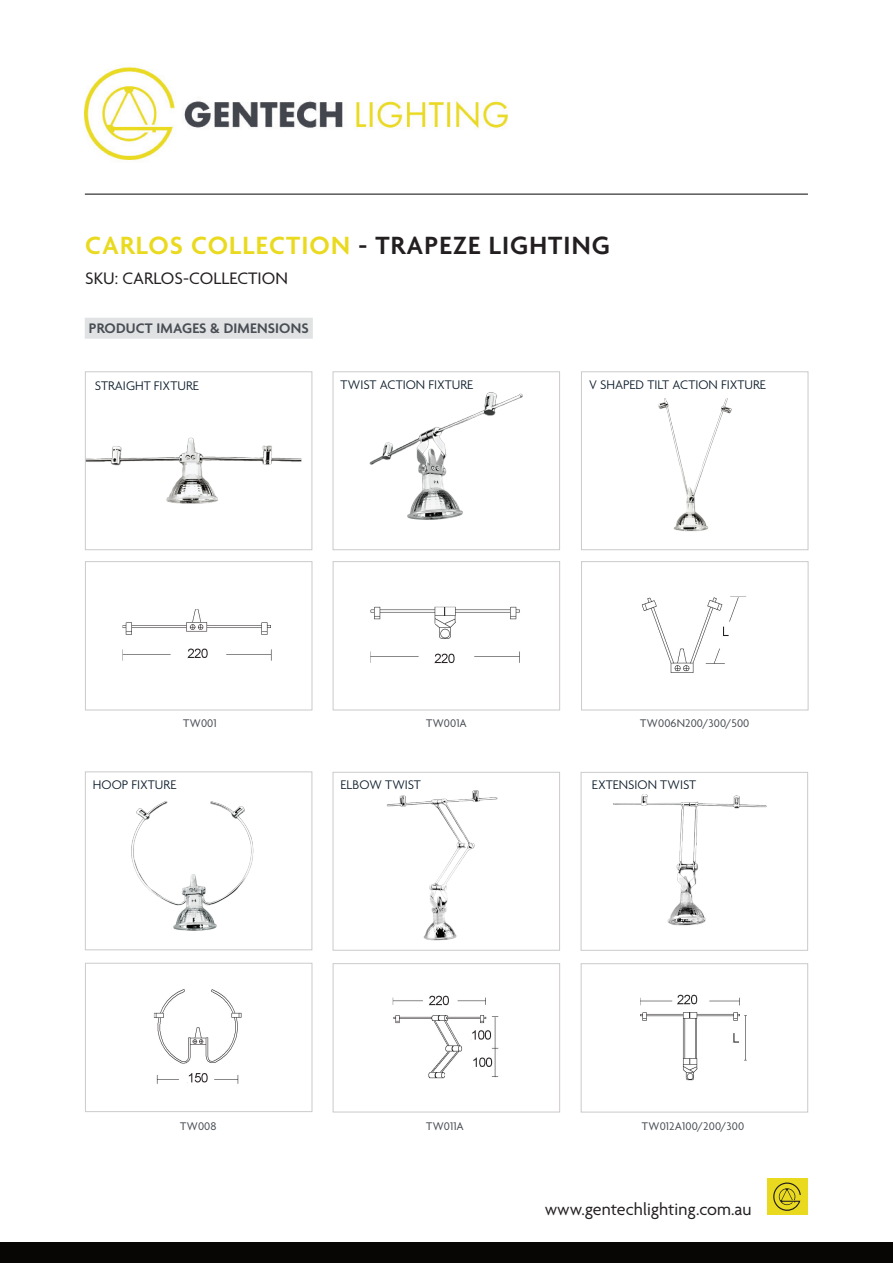
<style>
.page{position:relative;width:893px;height:1263px;background:#fff}
.page>*{position:absolute;margin:0;border:0;box-sizing:border-box;transform-origin:0 0}
.t1{font:600 27px "Agenda";letter-spacing:.04em;color:#eada1f}
.t2{font:18px "Agenda";color:#231f20}
.t3{font:600 15px "Agenda";letter-spacing:.01em;color:#494e54}
.t4{font:300 13.5px "Agenda";color:#0a1a29}
.t5{font:12px "Agenda";letter-spacing:.01em;color:#494e54}
.s1{color:#231f20}
</style>
<div class="page">
<div style="left:767px;top:1178px;width:41px;height:37px;background:#eada1f"></div>
<svg style="left:773px;top:1182px;width:28px;height:29px"></svg>
<img style="left:85px;top:67px;width:422px;height:95px">
<div style="left:0;top:1242px;width:893px;height:21px;background:#070604"></div>
<hr style="left:85px;top:194px;width:723px;height:1px;background:#050605">
<div style="left:85px;top:318px;width:228px;height:21px;background:#e1e2e4"></div>
<img style="left:370px;top:606px;width:150px;height:58px">
<div style="left:333px;top:561px;width:227px;height:149px;border:1px solid #cccacb"></div>
<img style="left:392px;top:995px;width:107px;height:84px">
<div style="left:333px;top:963px;width:227px;height:149px;border:1px solid #cccacb"></div>
<img style="left:640px;top:994px;width:107px;height:87px">
<div style="left:581px;top:963px;width:227px;height:149px;border:1px solid #cccacb"></div>
<img style="left:369px;top:392px;width:154px;height:128px">
<div style="left:333px;top:371px;width:227px;height:179px;border:1px solid #cccacb"></div>
<img style="left:386px;top:790px;width:112px;height:151px">
<div style="left:333px;top:772px;width:227px;height:178px;border:1px solid #cccacb"></div>
<img style="left:613px;top:794px;width:154px;height:132px">
<div style="left:581px;top:772px;width:227px;height:178px;border:1px solid #cccacb"></div>
<img style="left:153px;top:989px;width:89px;height:95px">
<div style="left:85px;top:963px;width:227px;height:149px;border:1px solid #cccacb"></div>
<img style="left:131px;top:801px;width:123px;height:130px">
<div style="left:85px;top:771px;width:227px;height:179px;border:1px solid #cccacb"></div>
<img style="left:122px;top:609px;width:150px;height:52px">
<div style="left:85px;top:561px;width:227px;height:149px;border:1px solid #cccacb"></div>
<img style="left:87px;top:437px;width:215px;height:67px">
<div style="left:85px;top:371px;width:227px;height:179px;border:1px solid #cccacb"></div>
<img style="left:642px;top:596px;width:105px;height:77px">
<div style="left:581px;top:561px;width:227px;height:149px;border:1px solid #cccacb"></div>
<img style="left:658px;top:398px;width:74px;height:134px">
<div style="left:581px;top:371px;width:227px;height:179px;border:1px solid #cccacb"></div>
<h1 class="t1" style="left:85px;top:231px;width:526px">CARLOS COLLECTION <span class="s1">- TRAPEZE LIGHTING</span></h1>
<h2 class="t2" style="left:85px;top:269px;width:204px">SKU: CARLOS-COLLECTION</h2>
<p class="t3" style="left:89px;top:320px;width:221px">PRODUCT IMAGES &amp; DIMENSIONS</p>
<p class="t4" style="left:95px;top:379px;width:105px">STRAIGHT FIXTURE</p>
<p class="t4" style="left:341px;top:377px;width:134px">TWIST ACTION FIXTURE</p>
<p class="t4" style="left:589px;top:377px;width:178px">V SHAPED TILT ACTION FIXTURE</p>
<p class="t5" style="left:183px;top:716px;width:35px">TW001</p>
<p class="t5" style="left:426px;top:716px;width:42px">TW001A</p>
<p class="t5" style="left:640px;top:717px;width:111px">TW006N200/300/500</p>
<p class="t4" style="left:93px;top:777px;width:85px">HOOP FIXTURE</p>
<p class="t4" style="left:341px;top:777px;width:82px">ELBOW TWIST</p>
<p class="t4" style="left:592px;top:778px;width:106px">EXTENSION TWIST</p>
<p class="t5" style="left:180px;top:1119px;width:38px">TW008</p>
<p class="t5" style="left:426px;top:1119px;width:39px">TW011A</p>
<p class="t5" style="left:642px;top:1119px;width:104px">TW012A100/200/300</p>
<h2 class="t2" style="left:545px;top:1199px;width:208px">www.gentechlighting.com.au</h2>
</div>
